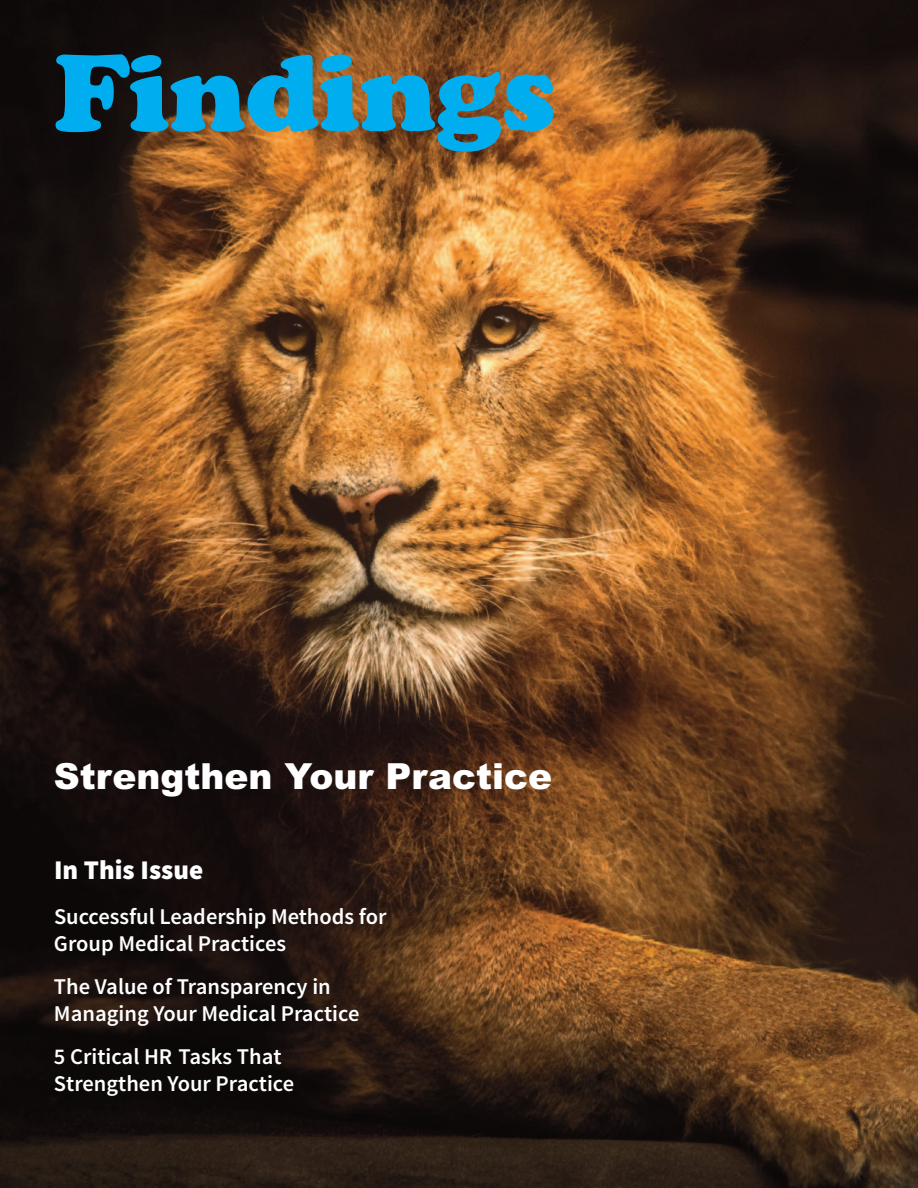
<style>
.page{position:relative;width:918px;height:1188px;background:#fff}
.page>*{position:absolute;margin:0;border:0;box-sizing:border-box;transform-origin:0 0}
.t1{font:108px "Cooper Black Std";color:#00aeef}
.t2{font:900 36px "Arial";color:#fff}
.t3{font:900 27px "Source Sans Pro";color:#fff}
.t4{font:600 22.5px/27px "Source Sans Pro";color:#fff}
</style>
<div class="page">
<img style="left:0;top:0;width:918px;height:1188px">
<h1 class="t1" style="left:54px;top:55px;width:504px">Findings</h1>
<h2 class="t2" style="left:54px;top:755px;width:500px">Strengthen Your Practice</h2>
<p class="t3" style="left:54px;top:860px;width:151px">In This Issue</p>
<p class="t4" style="left:54px;top:905px;width:334px">Successful Leadership Methods for<br>Group Medical Practices</p>
<p class="t4" style="left:54px;top:975px;width:307px">The Value of Transparency in<br>Managing Your Medical Practice</p>
<p class="t4" style="left:54px;top:1045px;width:242px">5 Critical HR Tasks That<br>Strengthen Your Practice</p>
</div>
